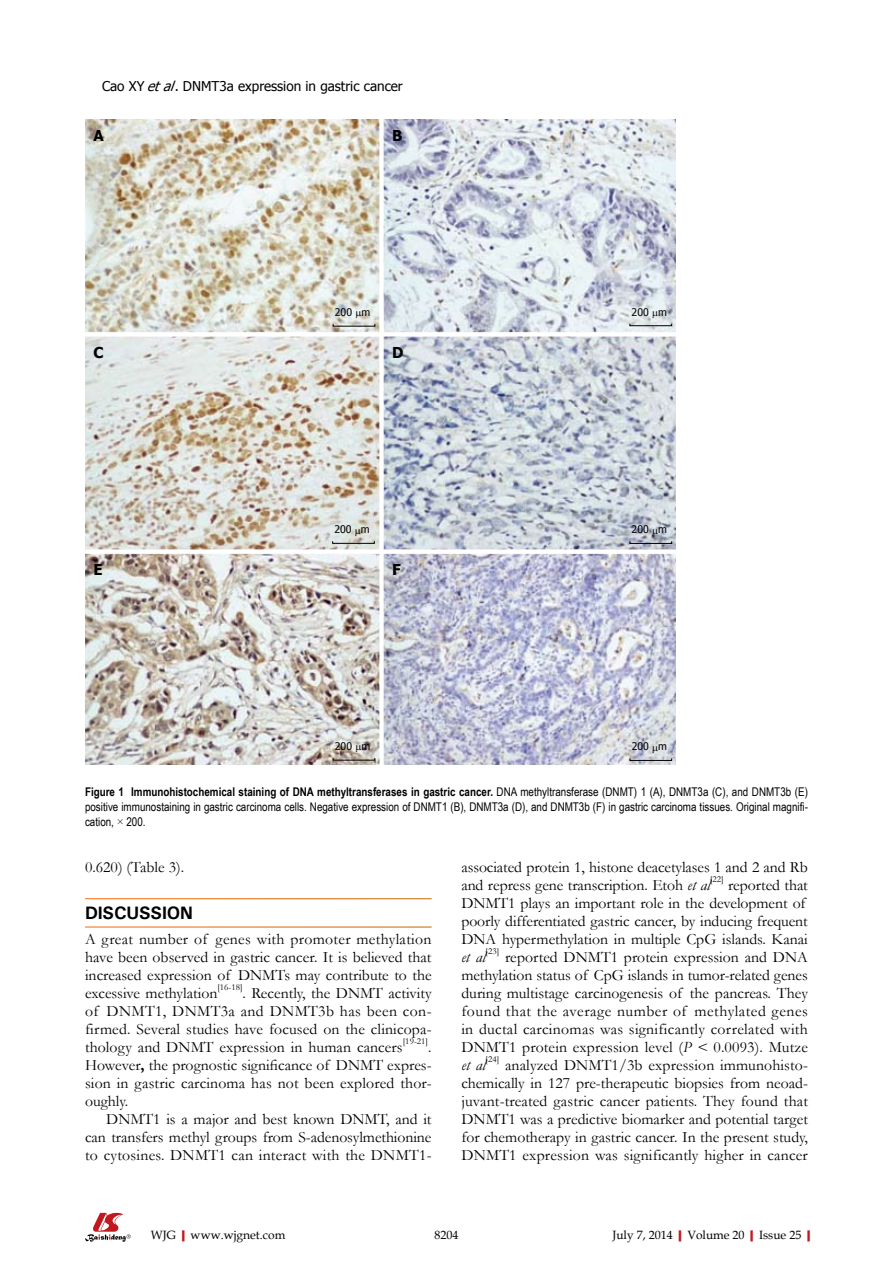
<style>
.page{position:relative;width:893px;height:1263px;background:#fff}
.page>*{position:absolute;margin:0;border:0;box-sizing:border-box;transform-origin:0 0}
.t1{font:700 18px "Univers";letter-spacing:-.01em;color:#000}
.t2{font:15.75px/18px "Garamond";color:#000;text-align:justify}
.t3{font:700 15px "Tahoma";color:#000}
.t4{font:13.5px "Tahoma";color:#000}
.t5{font:12px/15px "Arial Narrow";color:#000;text-align:justify}
.t6{font:12px "Book Antiqua";color:#000}
.t7{font:10.5px "Tahoma";color:#000}
.t8{font:9.15px "Garamond";color:#000}
.s1{font-style:italic}
.s2{font-weight:700}
.s3{font-family:"Garamond";font-size:10.5px}
.s4{font-weight:700;color:#c01920}
</style>
<div class="page">
<svg style="left:85px;top:1213px;width:46px;height:29px"></svg>
<img style="left:85px;top:119px;width:590px;height:645px">
<div style="left:379px;top:119px;width:5px;height:646px;background:#fff"></div>
<hr style="left:85px;top:332px;width:591px;height:4px;background:#fff">
<div style="left:85px;top:549px;width:591px;height:5px;background:#fff"></div>
<div style="left:630px;top:758px;width:42px;height:3px;border:1px solid #000"></div>
<div style="left:630px;top:541px;width:42px;height:3px;border:1px solid #000"></div>
<div style="left:630px;top:323px;width:42px;height:3px;border:1px solid #000"></div>
<svg style="left:355px;top:529px;width:6px;height:7px"></svg>
<svg style="left:356px;top:312px;width:5px;height:7px"></svg>
<svg style="left:356px;top:745px;width:5px;height:8px"></svg>
<svg style="left:653px;top:746px;width:5px;height:7px"></svg>
<svg style="left:653px;top:529px;width:5px;height:7px"></svg>
<svg style="left:653px;top:311px;width:5px;height:7px"></svg>
<p class="t4" style="left:102px;top:77px;width:302px">Cao XY <span class="s1">etal</span>. DNMT3a expression in gastric cancer</p>
<p class="t3" style="left:94px;top:125px;width:12px">A</p>
<p class="t3" style="left:392px;top:125px;width:12px">B</p>
<p class="t7" style="left:335px;top:305px;width:37px">200 m</p>
<p class="t3" style="left:94px;top:342px;width:12px">C</p>
<p class="t3" style="left:392px;top:342px;width:13px">D</p>
<p class="t7" style="left:334px;top:522px;width:37px">200 m</p>
<p class="t3" style="left:94px;top:559px;width:11px">E</p>
<p class="t3" style="left:392px;top:559px;width:10px">F</p>
<p class="t7" style="left:632px;top:305px;width:37px">200 m</p>
<p class="t7" style="left:632px;top:523px;width:37px">200 m</p>
<p class="t7" style="left:335px;top:739px;width:37px">200 m</p>
<p class="t7" style="left:632px;top:740px;width:37px">200 m</p>
<p class="t5" style="left:85px;top:784px;width:724px"><span class="s2">Figure 1 Immunohistochemical staining of DNA methyltransferases in gastric cancer.</span> DNA methyltransferase (DNMT) 1 (a), DNMT3a (c), and DNMT3b (e) positive immunostaining in gastric carcinoma cells. Negative expression of DNMT1 (b), DNMT3a (d), and DNMT3b (f) in gastric carcinoma tissues. Original magnifi&shy;cation, <span class="s3">×</span> 200.</p>
<p class="t2" style="left:85px;top:857px;width:101px">0.620) (Table 3).</p>
<p class="t1" style="left:85px;top:901px;width:110px">DISCUSSION</p>
<p class="t2" style="left:85px;top:929px;width:348px">A great number of genes with promoter methylation have been observed in gastric cancer. It is believed that increased expression of DNMTs may contribute to the excessive methylation</p>
<p class="t8" style="left:217px;top:981px;width:27px">[16-18]</p>
<p class="t2" style="left:85px;top:983px;width:348px;text-indent:158px">. Recently, the DNMT activity of DNMT1, DNMT3a and DNMT3b has been con&shy;firmed. Several studies have focused on the clinicopa&shy;thology and DNMT expression in human cancers</p>
<p class="t8" style="left:403px;top:1035px;width:27px">[19-21]</p>
<p class="t2" style="left:428px;top:1037px;width:5px">.</p>
<p class="t2" style="left:85px;top:1055px;width:348px">However<span class="s2">,</span> the prognostic significance of DNMT expres-</p>
<p class="t2" style="left:85px;top:1073px;width:348px">sion in gastric carcinoma has not been explored thor-</p>
<p class="t2" style="left:85px;top:1091px;width:45px">oughly.</p>
<p class="t2" style="left:106px;top:1109px;width:327px">DNMT1 is a major and best known DNMT, and it</p>
<p class="t2" style="left:85px;top:1127px;width:348px">can transfers methyl groups from S-adenosylmethionine</p>
<p class="t2" style="left:85px;top:1145px;width:348px">to cytosines. DNMT1 can interact with the DNMT1-</p>
<p class="t2" style="left:461px;top:857px;width:348px">associated protein 1, histone deacetylases 1 and 2 and Rb and repress gene transcription. Etoh <span class="s1">et al</span></p>
<p class="t8" style="left:710px;top:873px;width:15px">[22]</p>
<p class="t2" style="left:461px;top:875px;width:348px;text-align:left;text-indent:267px">reported that DNMT1 plays an important role in the development of poorly differentiated gastric cancer, by inducing frequent DNA hypermethylation in multiple CpG islands. Kanai <span class="s1">et al</span></p>
<p class="t8" style="left:486px;top:945px;width:15px">[23]</p>
<p class="t2" style="left:461px;top:947px;width:348px;text-indent:44px">reported DNMT1 protein expression and DNA methylation status of CpG islands in tumor-related genes during multistage carcinogenesis of the pancreas. They found that the average number of methylated genes in ductal carcinomas was significantly correlated with DNMT1 protein expression level (<span class="s1">P &lt;</span> 0.0093). Mutze <span class="s1">et al</span></p>
<p class="t8" style="left:486px;top:1053px;width:15px">[24]</p>
<p class="t2" style="left:461px;top:1055px;width:348px;text-indent:44px">analyzed DNMT1/3b expression immunohisto&shy;chemically in 127 pre-therapeutic biopsies from neoad&shy;juvant-treated gastric cancer patients. They found that DNMT1 was a predictive biomarker and potential target for chemotherapy in gastric cancer. In the present study, DNMT1 expression was significantly higher in cancer</p>
<p class="t6" style="left:151px;top:1226px;width:136px">WJG<span class="s4">|</span>www.wjgnet.com</p>
<p class="t6" style="left:434px;top:1226px;width:25px">8204</p>
<p class="t6" style="left:612px;top:1226px;width:205px">July 7, 2014<span class="s4">|</span>Volume 20<span class="s4">|</span>Issue 25<span class="s4">|</span></p>
</div>
